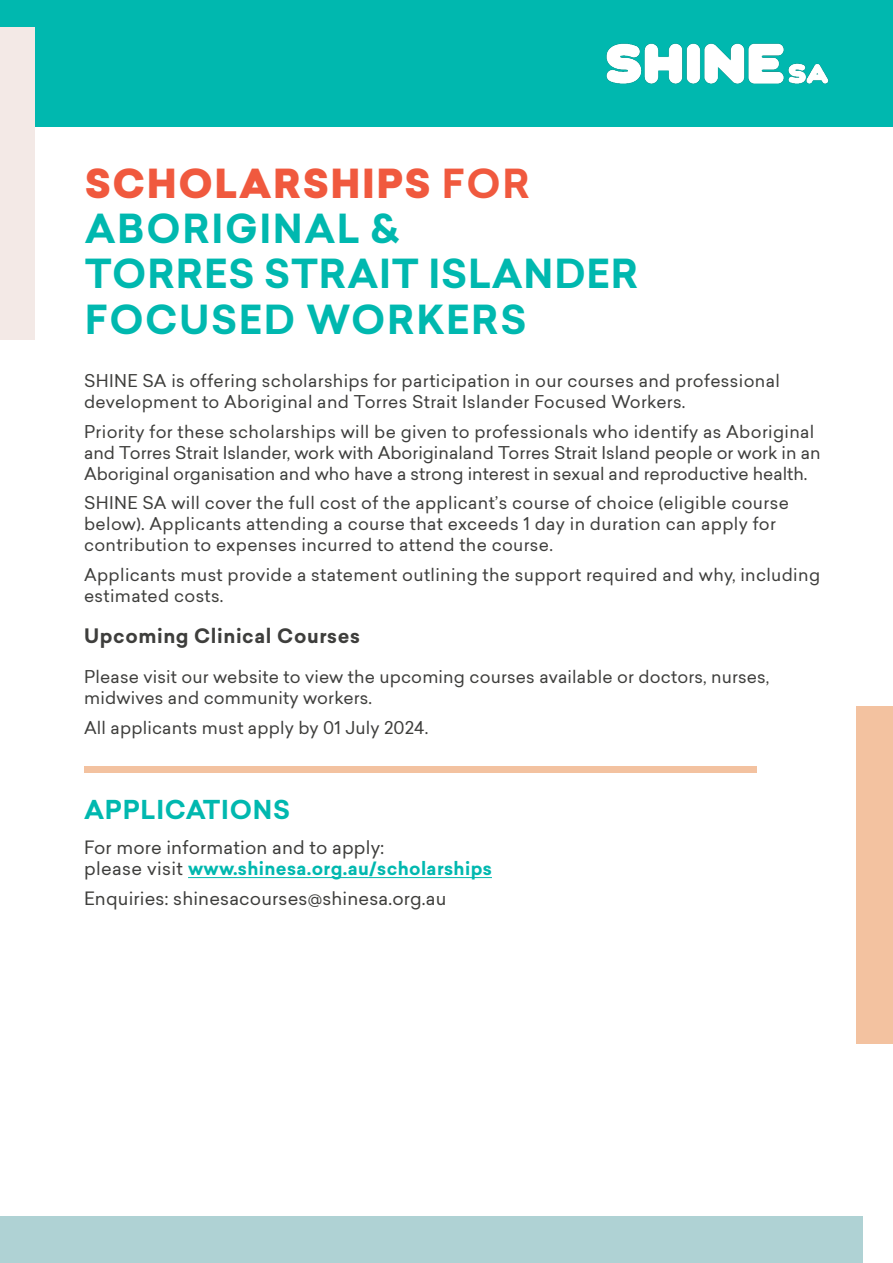
<style>
.page{position:relative;width:893px;height:1263px;background:#fff}
.page>*{position:absolute;margin:0;border:0;box-sizing:border-box;transform-origin:0 0}
.t1{font:700 39.15px/45.3px "Sailec";letter-spacing:.04em;color:#00b8af}
.t2{font:700 25.5px "Sailec";letter-spacing:.03em;color:#00b8af}
.t3{font:700 19.5px "Sailec";letter-spacing:.03em;color:#3e3e3c}
.t4{font:18px/21.6px "Sailec";letter-spacing:.01em;color:#3e3e3c}
.t5{font:17.25px/21px "Sailec";letter-spacing:.02em;color:#3e3e3c}
.t6{font:17.25px/21px "Sailec";color:#3e3e3c}
.s1{font-weight:900;color:#f0593e}
.s2{color:#f0593e}
.s3{font-weight:700;color:#00b8af}
</style>
<div class="page">
<div style="left:0;top:1216px;width:862px;height:47px;background:#afd2d4"></div>
<hr style="left:188px;top:877px;width:304px;height:1px;background:#00b8af">
<div style="left:0;top:0;width:893px;height:126px;background:#00b8af"></div>
<div style="left:0;top:28px;width:34px;height:312px;background:#f3e9e6"></div>
<div style="left:857px;top:706px;width:36px;height:338px;background:#f3c2a0"></div>
<div style="left:84px;top:766px;width:673px;height:7px;background:#f3c2a0"></div>
<img style="left:567px;top:5px;width:300px;height:118px">
<p class="t1" style="left:85px;top:161px;width:555px"><span class="s1">SCHOLARSHIPS</span> <span class="s2">FOR<br></span>ABORIGINAL &amp;<br>TORRES STRAIT ISLANDER<br>FOCUSED WORKERS</p>
<p class="t5" style="left:84px;top:370px;width:697px">SHINE SA is offering scholarships for participation in our courses and professional development to Aboriginal and Torres Strait Islander Focused Workers.</p>
<p class="t6" style="left:84px;top:421px;width:738px">Priority for these scholarships will be given to professionals who identify as Aboriginal and Torres Strait Islander, work with Aboriginaland Torres Strait Island people or work in an<br>Aboriginal organisation and who have a strong interest in sexual and reproductive health.</p>
<p class="t5" style="left:84px;top:492px;width:706px">SHINE SA will cover the full cost of the applicant’s course of choice (eligible course below). Applicants attending a course that exceeds 1 day in duration can apply for contribution to expenses incurred to attend the course.</p>
<p class="t5" style="left:84px;top:564px;width:737px">Applicants must provide a statement outlining the support required and why, including estimated costs.</p>
<p class="t3" style="left:84px;top:622px;width:277px">Upcoming Clinical Courses</p>
<p class="t5" style="left:84px;top:666px;width:687px">Please visit our website to view the upcoming courses available or doctors, nurses, midwives and community workers.</p>
<p class="t5" style="left:84px;top:716px;width:346px">All applicants must apply by 01 July 2024.</p>
<p class="t2" style="left:84px;top:791px;width:207px">APPLICATIONS</p>
<p class="t4" style="left:84px;top:836px;width:409px">For more information and to apply:<br>please visit <span class="s3">www.shinesa.org.au/scholarships</span></p>
<p class="t4" style="left:84px;top:888px;width:364px">Enquiries: shinesacourses@shinesa.org.au</p>
</div>
